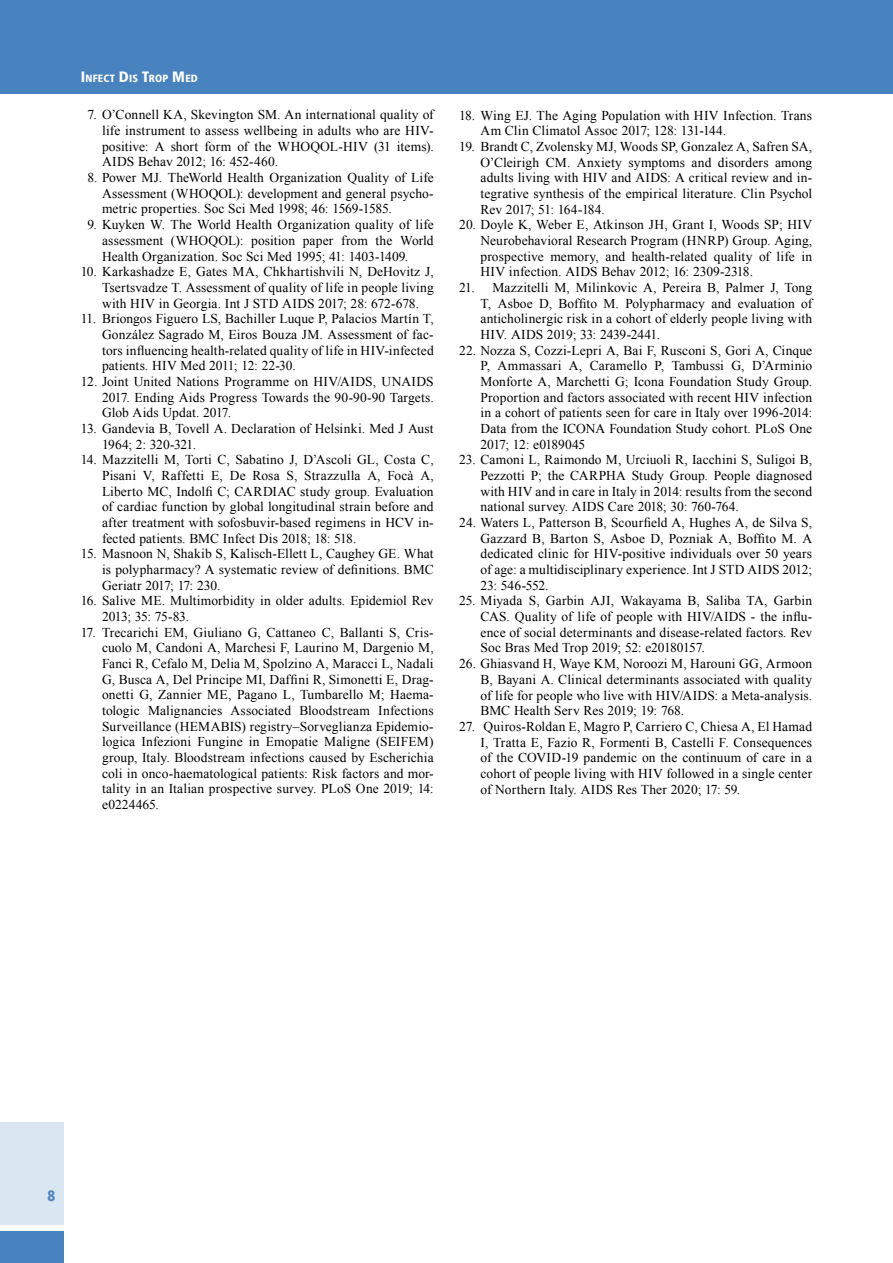
<style>
.page{position:relative;width:893px;height:1263px;background:#fff}
.page>*{position:absolute;margin:0;border:0;box-sizing:border-box;transform-origin:0 0}
.t1{font:900 condensed 15px "Frutiger";color:#4882bf}
.t2{font:13.5px/15.6px "Times New Roman";letter-spacing:.005em;color:#000;text-align:justify}
.t3{font:900 condensed 10.5px "Frutiger";letter-spacing:.015em;color:#fff}
.s1{font-size:15px}
</style>
<div class="page">
<div style="left:0;top:0;width:893px;height:94px;background:#4882bf"></div>
<div style="left:0;top:1123px;width:64px;height:102px;background:#dae6f2"></div>
<div style="left:0;top:1231px;width:64px;height:32px;background:#4882bf"></div>
<p class="t3" style="left:81px;top:72px;width:118px"><span class="s1">I</span>NFECT <span class="s1">D</span>IS <span class="s1">T</span>ROP <span class="s1">M</span>ED</p>
<p class="t2" style="left:102px;top:107px;width:333px;text-indent:-15px">7. O’Connell KA, Skevington SM. An international quality of life instrument to assess wellbeing in adults who are HIV&shy;positive: A short form of the WHOQOL-HIV (31 items).<br>AIDS Behav 2012; 16: 452-460.</p>
<p class="t2" style="left:102px;top:170px;width:333px;text-indent:-15px">8. Power MJ. TheWorld Health Organization Quality of Life Assessment (WHOQOL): development and general psycho&shy;metric properties. Soc Sci Med 1998; 46: 1569-1585.</p>
<p class="t2" style="left:102px;top:217px;width:333px;text-indent:-15px">9. Kuyken W. The World Health Organization quality of life assessment (WHOQOL): position paper from the World Health Organization. Soc Sci Med 1995; 41: 1403-1409.</p>
<p class="t2" style="left:102px;top:264px;width:333px;text-indent:-21px">10. Karkashadze E, Gates MA, Chkhartishvili N, DeHovitz J, Tsertsvadze T. Assessment of quality of life in people living with HIV in Georgia. Int J STD AIDS 2017; 28: 672-678.</p>
<p class="t2" style="left:102px;top:311px;width:333px;text-indent:-21px">11. Briongos Figuero LS, Bachiller Luque P, Palacios Martín T, González Sagrado M, Eiros Bouza JM. Assessment of fac&shy;tors influencing health-related quality of life in HIV-infected patients. HIV Med 2011; 12: 22-30.</p>
<p class="t2" style="left:102px;top:373px;width:333px;text-indent:-21px">12. Joint United Nations Programme on HIV/AIDS, UNAIDS 2017. Ending Aids Progress Towards the 90-90-90 Targets.<br>Glob Aids Updat. 2017.</p>
<p class="t2" style="left:102px;top:420px;width:333px;text-indent:-21px">13. Gandevia B, Tovell A. Declaration of Helsinki. Med J Aust<br>1964; 2: 320-321.</p>
<p class="t2" style="left:102px;top:452px;width:333px;text-indent:-21px">14. Mazzitelli M, Torti C, Sabatino J, D’Ascoli GL, Costa C, Pisani V, Raffetti E, De Rosa S, Strazzulla A, Focà A, Liberto MC, Indolfi C; CARDIAC study group. Evaluation of cardiac function by global longitudinal strain before and after treatment with sofosbuvir-based regimens in HCV in&shy;fected patients. BMC Infect Dis 2018; 18: 518.</p>
<p class="t2" style="left:102px;top:546px;width:333px;text-indent:-21px">15. Masnoon N, Shakib S, Kalisch-Ellett L, Caughey GE. What is polypharmacy? A systematic review of definitions. BMC Geriatr 2017; 17: 230.</p>
<p class="t2" style="left:102px;top:593px;width:333px;text-indent:-21px">16. Salive ME. Multimorbidity in older adults. Epidemiol Rev<br>2013; 35: 75-83.</p>
<p class="t2" style="left:102px;top:624px;width:333px;text-indent:-21px">17. Trecarichi EM, Giuliano G, Cattaneo C, Ballanti S, Cris&shy;cuolo M, Candoni A, Marchesi F, Laurino M, Dargenio M, Fanci R, Cefalo M, Delia M, Spolzino A, Maracci L, Nadali G, Busca A, Del Principe MI, Daffini R, Simonetti E, Drag&shy;onetti G, Zannier ME, Pagano L, Tumbarello M; Haema&shy;tologic Malignancies Associated Bloodstream Infections Surveillance (HEMABIS) registry–Sorveglianza Epidemio&shy;logica Infezioni Fungine in Emopatie Maligne (SEIFEM) group, Italy. Bloodstream infections caused by Escherichia coli in onco-haematological patients: Risk factors and mor&shy;tality in an Italian prospective survey. PLoS One 2019; 14: e0224465.</p>
<p class="t2" style="left:480px;top:107px;width:333px;text-indent:-21px">18. Wing EJ. The Aging Population with HIV Infection. Trans<br>Am Clin Climatol Assoc 2017; 128: 131-144.</p>
<p class="t2" style="left:480px;top:138px;width:333px;text-indent:-21px">19. Brandt C, Zvolensky MJ, Woods SP, Gonzalez A, Safren SA, O’Cleirigh CM. Anxiety symptoms and disorders among adults living with HIV and AIDS: A critical review and in&shy;tegrative synthesis of the empirical literature. Clin Psychol Rev 2017; 51: 164-184.</p>
<p class="t2" style="left:480px;top:217px;width:333px;text-indent:-21px">20. Doyle K, Weber E, Atkinson JH, Grant I, Woods SP; HIV Neurobehavioral Research Program (HNRP) Group. Aging, prospective memory, and health-related quality of life in HIV infection. AIDS Behav 2012; 16: 2309-2318.</p>
<p class="t2" style="left:480px;top:279px;width:333px;text-indent:-21px">21. Mazzitelli M, Milinkovic A, Pereira B, Palmer J, Tong T, Asboe D, Boffito M. Polypharmacy and evaluation of anticholinergic risk in a cohort of elderly people living with HIV. AIDS 2019; 33: 2439-2441.</p>
<p class="t2" style="left:480px;top:342px;width:333px;text-indent:-21px">22. Nozza S, Cozzi-Lepri A, Bai F, Rusconi S, Gori A, Cinque P, Ammassari A, Caramello P, Tambussi G, D’Arminio Monforte A, Marchetti G; Icona Foundation Study Group.<br>Proportion and factors associated with recent HIV infection in a cohort of patients seen for care in Italy over 1996-2014:<br>Data from the ICONA Foundation Study cohort. PLoS One 2017; 12: e0189045</p>
<p class="t2" style="left:480px;top:452px;width:333px;text-indent:-21px">23. Camoni L, Raimondo M, Urciuoli R, Iacchini S, Suligoi B, Pezzotti P; the CARPHA Study Group. People diagnosed with HIV and in care in Italy in 2014: results from the second national survey. AIDS Care 2018; 30: 760-764.</p>
<p class="t2" style="left:480px;top:514px;width:333px;text-indent:-21px">24. Waters L, Patterson B, Scourfield A, Hughes A, de Silva S, Gazzard B, Barton S, Asboe D, Pozniak A, Boffito M. A dedicated clinic for HIV-positive individuals over 50 years of age: a multidisciplinary experience. Int J STD AIDS 2012; 23: 546-552.</p>
<p class="t2" style="left:480px;top:593px;width:333px;text-indent:-21px">25. Miyada S, Garbin AJI, Wakayama B, Saliba TA, Garbin CAS. Quality of life of people with HIV/AIDS - the influ&shy;ence of social determinants and disease-related factors. Rev Soc Bras Med Trop 2019; 52: e20180157.</p>
<p class="t2" style="left:480px;top:656px;width:333px;text-indent:-21px">26. Ghiasvand H, Waye KM, Noroozi M, Harouni GG, Armoon B, Bayani A. Clinical determinants associated with quality of life for people who live with HIV/AIDS: a Meta-analysis.<br>BMC Health Serv Res 2019; 19: 768.</p>
<p class="t2" style="left:480px;top:718px;width:333px;text-indent:-21px">27. Quiros-Roldan E, Magro P, Carriero C, Chiesa A, El Hamad I, Tratta E, Fazio R, Formenti B, Castelli F. Consequences of the COVID-19 pandemic on the continuum of care in a cohort of people living with HIV followed in a single center of Northern Italy. AIDS Res Ther 2020; 17: 59.</p>
<p class="t1" style="left:47px;top:1187px;width:9px">8</p>
</div>
